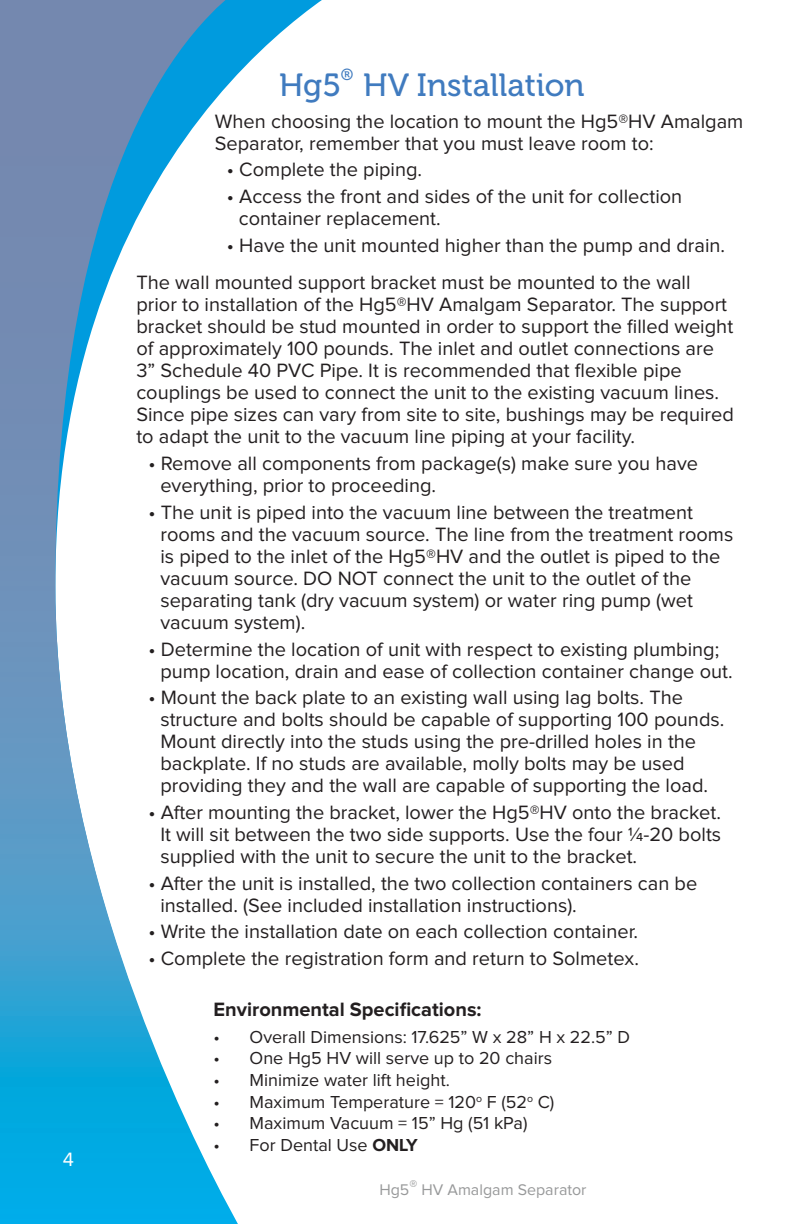
<style>
.page{position:relative;width:792px;height:1224px;background:#fff}
.page>*{position:absolute;margin:0;border:0;box-sizing:border-box;transform-origin:0 0}
.t1{font:32px "Museo 500";color:#407bbf}
.t2{font:20px/22px "Proxima Nova";color:#231f20}
.t3{font:700 20px "Proxima Nova";color:#231f20}
.t4{font:20px "Proxima Nova";color:#fff}
.t5{font:18px "Proxima Nova";color:#231f20}
.t6{font:16px "Proxima Nova";color:#98999a}
.t7{font:16px "Museo 500";color:#407bbf}
.s1{font-weight:700}
</style>
<div class="page">
<svg style="left:248px;top:0;width:74px;height:64px"></svg>
<svg style="left:0;top:0;width:248px;height:1224px"></svg>
<p class="t4" style="left:63px;top:1150px;width:13px">4</p>
<h1 class="t1" style="left:279px;top:67px;width:63px">Hg5</h1>
<p class="t7" style="left:341px;top:66px;width:14px">®</p>
<h1 class="t1" style="left:363px;top:67px;width:223px">HV Installation</h1>
<p class="t2" style="left:215px;top:111px;width:530px">When choosing the location to mount the Hg5®HV Amalgam<br>Separator, remember that you must leave room to:</p>
<p class="t2" style="left:227px;top:160px;width:197px">• Complete the piping.</p>
<p class="t2" style="left:239px;top:186px;width:445px;text-indent:-12px">• Access the front and sides of the unit for collection container replacement.</p>
<p class="t2" style="left:227px;top:235px;width:500px">• Have the unit mounted higher than the pump and drain.</p>
<p class="t2" style="left:136px;top:273px;width:599px">The wall mounted support bracket must be mounted to the wall prior to installation of the Hg5®HV Amalgam Separator. The support bracket should be stud mounted in order to support the filled weight of approximately 100 pounds. The inlet and outlet connections are 3” Schedule 40 PVC Pipe. It is recommended that flexible pipe couplings be used to connect the unit to the existing vacuum lines.<br>Since pipe sizes can vary from site to site, bushings may be required to adapt the unit to the vacuum line piping at your facility.</p>
<p class="t2" style="left:160px;top:453px;width:539px;text-indent:-12px">• Remove all components from package(s) make sure you have everything, prior to proceeding.</p>
<p class="t2" style="left:160px;top:502px;width:575px;text-indent:-12px">• The unit is piped into the vacuum line between the treatment rooms and the vacuum source. The line from the treatment rooms is piped to the inlet of the Hg5®HV and the outlet is piped to the vacuum source. DO NOT connect the unit to the outlet of the separating tank (dry vacuum system) or water ring pump (wet vacuum system).</p>
<p class="t2" style="left:160px;top:639px;width:574px;text-indent:-12px">• Determine the location of unit with respect to existing plumbing; pump location, drain and ease of collection container change out.</p>
<p class="t2" style="left:160px;top:687px;width:566px;text-indent:-12px">• Mount the back plate to an existing wall using lag bolts. The structure and bolts should be capable of supporting 100 pounds.<br>Mount directly into the studs using the pre-drilled holes in the backplate. If no studs are available, molly bolts may be used providing they and the wall are capable of supporting the load.</p>
<p class="t2" style="left:160px;top:802px;width:562px;text-align:justify;text-indent:-12px">• After mounting the bracket, lower the Hg5®HV onto the bracket.<br>It will sit between the two side supports. Use the four ¼-20 bolts supplied with the unit to secure the unit to the bracket.</p>
<p class="t2" style="left:160px;top:873px;width:539px;text-indent:-12px">• After the unit is installed, the two collection containers can be installed. (See included installation instructions).</p>
<p class="t2" style="left:148px;top:921px;width:491px">• Write the installation date on each collection container.</p>
<p class="t2" style="left:148px;top:948px;width:492px">• Complete the registration form and return to Solmetex.</p>
<p class="t3" style="left:214px;top:1001px;width:269px">Environmental Specifications:</p>
<p class="t5" style="left:214px;top:1029px;width:418px">• Overall Dimensions: 17.625” W x 28” H x 22.5” D</p>
<p class="t5" style="left:214px;top:1050px;width:340px">• One Hg5 HV will serve up to 20 chairs</p>
<p class="t5" style="left:214px;top:1072px;width:238px">• Minimize water lift height.</p>
<p class="t5" style="left:214px;top:1093px;width:342px">• Maximum Temperature = 120<sup>o</sup> F (52<sup>o</sup> C)</p>
<p class="t5" style="left:214px;top:1115px;width:315px">• Maximum Vacuum = 15” Hg (51 kPa)</p>
<p class="t5" style="left:214px;top:1137px;width:206px">• For Dental Use <span class="s1">ONLY</span></p>
<p class="t6" style="left:379px;top:1183px;width:209px">Hg5® HV Amalgam Separator</p>
</div>
